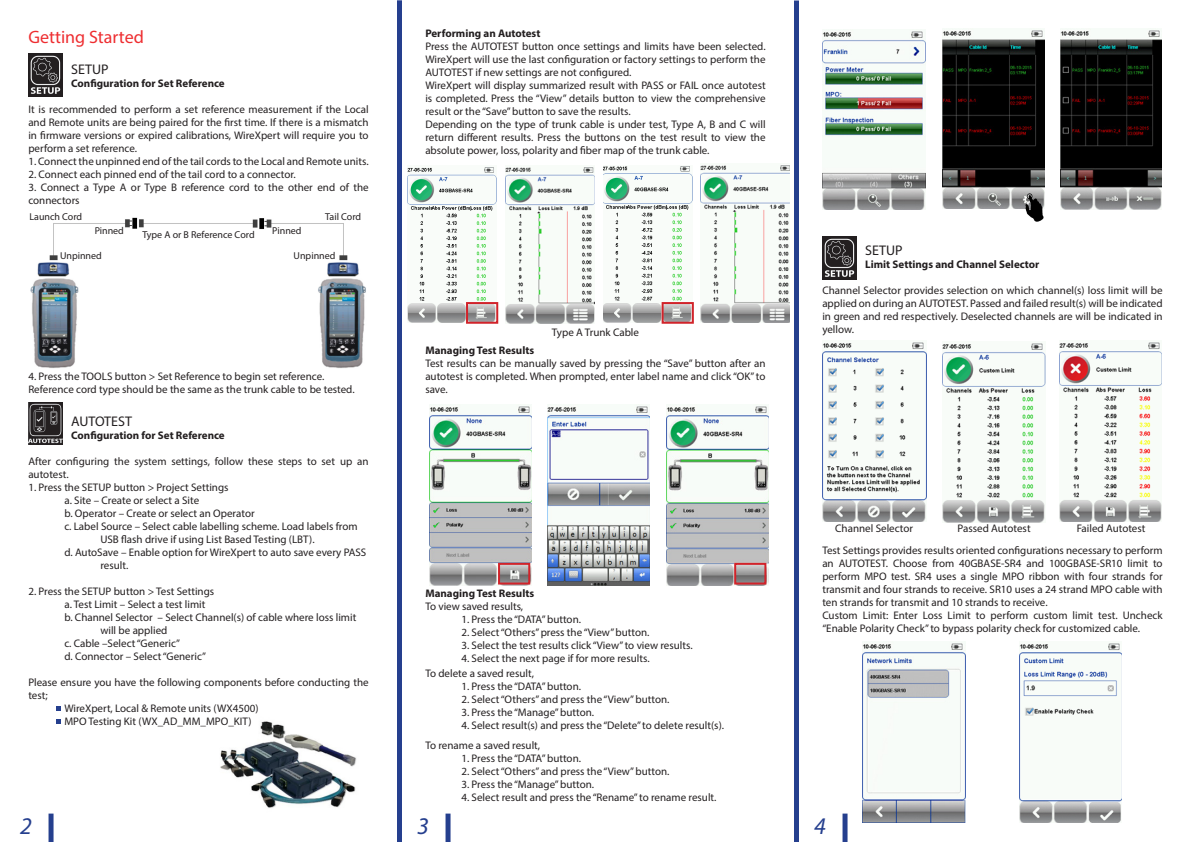
<style>
.page{position:relative;width:1191px;height:842px;background:#fff}
.page>*{position:absolute;margin:0;border:0;box-sizing:border-box;transform-origin:0 0}
.t1{font:italic 24px "Myriad Pro";color:#253f8e}
.t2{font:18px "Myriad Pro";color:#ee2d30}
.t3{font:14px "Myriad Pro";color:#231f20}
.t4{font:11px/13px "Myriad Pro";color:#231f20;text-align:justify}
.t5{font:700 11px "Myriad Pro";color:#231f20}
.t6{font:10px "Myriad Pro";color:#231f20}
</style>
<div class="page">
<img style="left:220px;top:721px;width:137px;height:87px">
<div style="left:49px;top:813px;width:5px;height:29px;background:#253f8e"></div>
<div style="left:445px;top:813px;width:5px;height:29px;background:#253f8e"></div>
<div style="left:842px;top:813px;width:5px;height:29px;background:#253f8e"></div>
<div style="left:794px;top:1px;width:5px;height:841px;background:#253f8e"></div>
<div style="left:397px;top:0;width:5px;height:842px;background:#253f8e"></div>
<img style="left:28px;top:53px;width:35px;height:44px">
<img style="left:28px;top:403px;width:35px;height:41px">
<img style="left:31px;top:217px;width:335px;height:151px">
<svg style="left:57px;top:706px;width:4px;height:4px"></svg>
<svg style="left:57px;top:719px;width:4px;height:4px"></svg>
<img style="left:407px;top:167px;width:89px;height:156px">
<img style="left:604px;top:166px;width:88px;height:157px">
<img style="left:506px;top:167px;width:88px;height:157px">
<img style="left:701px;top:165px;width:88px;height:158px">
<div style="left:466px;top:302px;width:32px;height:22px;border:2px solid #d1232a"></div>
<div style="left:661px;top:302px;width:33px;height:22px;border:2px solid #d1232a"></div>
<img style="left:430px;top:406px;width:101px;height:179px">
<img style="left:547px;top:406px;width:102px;height:179px">
<img style="left:666px;top:406px;width:102px;height:179px">
<img style="left:734px;top:563px;width:33px;height:22px">
<div style="left:498px;top:563px;width:32px;height:21px;border:2px solid #d1232a"></div>
<div style="left:734px;top:563px;width:32px;height:21px;border:2px solid #d1232a"></div>
<img style="left:822px;top:31px;width:103px;height:179px">
<img style="left:942px;top:30px;width:102px;height:178px">
<img style="left:1060px;top:29px;width:102px;height:180px">
<img style="left:1019px;top:193px;width:26px;height:28px">
<img style="left:822px;top:236px;width:34px;height:44px">
<img style="left:822px;top:342px;width:104px;height:180px">
<img style="left:942px;top:343px;width:103px;height:179px">
<img style="left:1059px;top:342px;width:103px;height:180px">
<img style="left:862px;top:643px;width:103px;height:180px">
<img style="left:1019px;top:643px;width:103px;height:180px">
<p class="t2" style="left:28px;top:25px;width:117px">Getting Started</p>
<p class="t3" style="left:71px;top:60px;width:39px">SETUP</p>
<p class="t5" style="left:71px;top:76px;width:155px">Configuration for Set Reference</p>
<p class="t4" style="left:28px;top:102px;width:342px">It is recommended to perform a set reference measurement if the Local and Remote units are being paired for the first time. If there is a mismatch in firmware versions or expired calibrations, WireXpert will require you to perform a set reference.</p>
<p class="t4" style="left:28px;top:154px;width:342px">1. Connect the unpinned end of the tail cords to the Local and Remote units.</p>
<p class="t4" style="left:28px;top:167px;width:269px">2. Connect each pinned end of the tail cord to a connector.</p>
<p class="t4" style="left:28px;top:180px;width:342px">3. Connect a Type A or Type B reference cord to the other end of the connectors</p>
<p class="t6" style="left:29px;top:210px;width:54px">Launch Cord</p>
<p class="t6" style="left:325px;top:210px;width:37px">Tail Cord</p>
<p class="t6" style="left:95px;top:224px;width:31px">Pinned</p>
<p class="t6" style="left:272px;top:224px;width:31px">Pinned</p>
<p class="t6" style="left:142px;top:228px;width:114px">Type A or B Reference Cord</p>
<p class="t6" style="left:60px;top:249px;width:43px">Unpinned</p>
<p class="t6" style="left:294px;top:249px;width:43px">Unpinned</p>
<p class="t4" style="left:28px;top:370px;width:297px">4. Press the TOOLS button &gt; Set Reference to begin set reference.</p>
<p class="t4" style="left:28px;top:383px;width:328px">Reference cord type should be the same as the trunk cable to be tested.</p>
<p class="t3" style="left:71px;top:412px;width:62px">AUTOTEST</p>
<p class="t5" style="left:71px;top:428px;width:155px">Configuration for Set Reference</p>
<p class="t4" style="left:28px;top:454px;width:342px">After configuring the system settings, follow these steps to set up an autotest.</p>
<p class="t4" style="left:28px;top:480px;width:202px">1. Press the SETUP button &gt; Project Settings</p>
<p class="t4" style="left:64px;top:493px;width:136px">a. Site – Create or select a Site</p>
<p class="t4" style="left:64px;top:506px;width:192px">b. Operator – Create or select an Operator</p>
<p class="t4" style="left:100px;top:519px;width:259px;text-indent:-36px">c. Label Source – Select cable labelling scheme. Load labels from<br>USB flash drive if using List Based Testing (LBT).</p>
<p class="t4" style="left:100px;top:545px;width:267px;text-indent:-36px">d. AutoSave – Enable option for WireXpert to auto save every PASS result.</p>
<p class="t4" style="left:28px;top:584px;width:187px">2. Press the SETUP button &gt; Test Settings</p>
<p class="t4" style="left:64px;top:597px;width:143px">a. Test Limit – Select a test limit</p>
<p class="t4" style="left:100px;top:610px;width:257px;text-indent:-36px">b. Channel Selector – Select Channel(s) of cable where loss limit will be applied</p>
<p class="t4" style="left:64px;top:636px;width:117px">c. Cable –Select “Generic”</p>
<p class="t4" style="left:64px;top:649px;width:143px">d. Connector – Select “Generic”</p>
<p class="t4" style="left:28px;top:675px;width:342px">Please ensure you have the following components before conducting the test;</p>
<p class="t4" style="left:64px;top:701px;width:196px">WireXpert, Local &amp; Remote units (WX4500)</p>
<p class="t4" style="left:64px;top:714px;width:189px">MPO Testing Kit (WX_AD_MM_MPO_KIT)</p>
<p class="t5" style="left:425px;top:26px;width:117px">Performing an Autotest</p>
<p class="t4" style="left:425px;top:40px;width:342px">Press the AUTOTEST button once settings and limits have been selected.<br>WireXpert will use the last configuration or factory settings to perform the AUTOTEST if new settings are not configured.</p>
<p class="t4" style="left:425px;top:79px;width:342px">WireXpert will display summarized result with PASS or FAIL once autotest is completed. Press the “View” details button to view the comprehensive result or the “Save” button to save the results.</p>
<p class="t4" style="left:425px;top:118px;width:342px">Depending on the type of trunk cable is under test, Type A, B and C will return different results. Press the buttons on the test result to view the absolute power, loss, polarity and fiber map of the trunk cable.</p>
<p class="t4" style="left:552px;top:326px;width:89px">Type A Trunk Cable</p>
<p class="t5" style="left:425px;top:343px;width:110px">Managing Test Results</p>
<p class="t4" style="left:425px;top:357px;width:342px">Test results can be manually saved by pressing the “Save” button after an autotest is completed. When prompted, enter label name and click “OK” to save.</p>
<p class="t5" style="left:425px;top:586px;width:110px">Managing Test Results</p>
<p class="t4" style="left:425px;top:600px;width:99px">To view saved results,</p>
<p class="t4" style="left:461px;top:613px;width:121px">1. Press the “DATA” button.</p>
<p class="t4" style="left:461px;top:626px;width:190px">2. Select “Others” press the “View” button.</p>
<p class="t4" style="left:461px;top:639px;width:233px">3. Select the test results click “View” to view results.</p>
<p class="t4" style="left:461px;top:652px;width:190px">4. Select the next page if for more results.</p>
<p class="t4" style="left:425px;top:667px;width:110px">To delete a saved result,</p>
<p class="t4" style="left:461px;top:680px;width:121px">1. Press the “DATA” button.</p>
<p class="t4" style="left:461px;top:693px;width:210px">2. Select “Others” and press the “View” button.</p>
<p class="t4" style="left:461px;top:706px;width:134px">3. Press the “Manage” button.</p>
<p class="t4" style="left:461px;top:719px;width:264px">4. Select result(s) and press the “Delete” to delete result(s).</p>
<p class="t4" style="left:425px;top:739px;width:116px">To rename a saved result,</p>
<p class="t4" style="left:461px;top:752px;width:121px">1. Press the “DATA” button.</p>
<p class="t4" style="left:461px;top:765px;width:210px">2. Select “Others” and press the “View” button.</p>
<p class="t4" style="left:461px;top:778px;width:134px">3. Press the “Manage” button.</p>
<p class="t4" style="left:461px;top:791px;width:257px">4. Select result and press the “Rename” to rename result.</p>
<p class="t3" style="left:865px;top:242px;width:39px">SETUP</p>
<p class="t5" style="left:865px;top:258px;width:176px">Limit Settings and Channel Selector</p>
<p class="t4" style="left:822px;top:284px;width:342px">Channel Selector provides selection on which channel(s) loss limit will be applied on during an AUTOTEST. Passed and failed result(s) will be indicated in green and red respectively. Deselected channels are will be indicated in yellow.</p>
<p class="t4" style="left:835px;top:521px;width:79px">Channel Selector</p>
<p class="t4" style="left:957px;top:521px;width:74px">Passed Autotest</p>
<p class="t4" style="left:1076px;top:521px;width:70px">Failed Autotest</p>
<p class="t4" style="left:822px;top:544px;width:342px">Test Settings provides results oriented configurations necessary to perform</p>
<p class="t4" style="left:822px;top:557px;width:342px">an AUTOTEST. Choose from 40GBASE-SR4 and 100GBASE-SR10 limit to perform MPO test. SR4 uses a single MPO ribbon with four strands for transmit and four strands to receive. SR10 uses a 24 strand MPO cable with ten strands for transmit and 10 strands to receive.</p>
<p class="t4" style="left:822px;top:609px;width:342px">Custom Limit: Enter Loss Limit to perform custom limit test. Uncheck “Enable Polarity Check” to bypass polarity check for customized cable.</p>
<p class="t1" style="left:20px;top:812px;width:13px">2</p>
<p class="t1" style="left:417px;top:812px;width:13px">3</p>
<p class="t1" style="left:814px;top:812px;width:13px">4</p>
</div>
